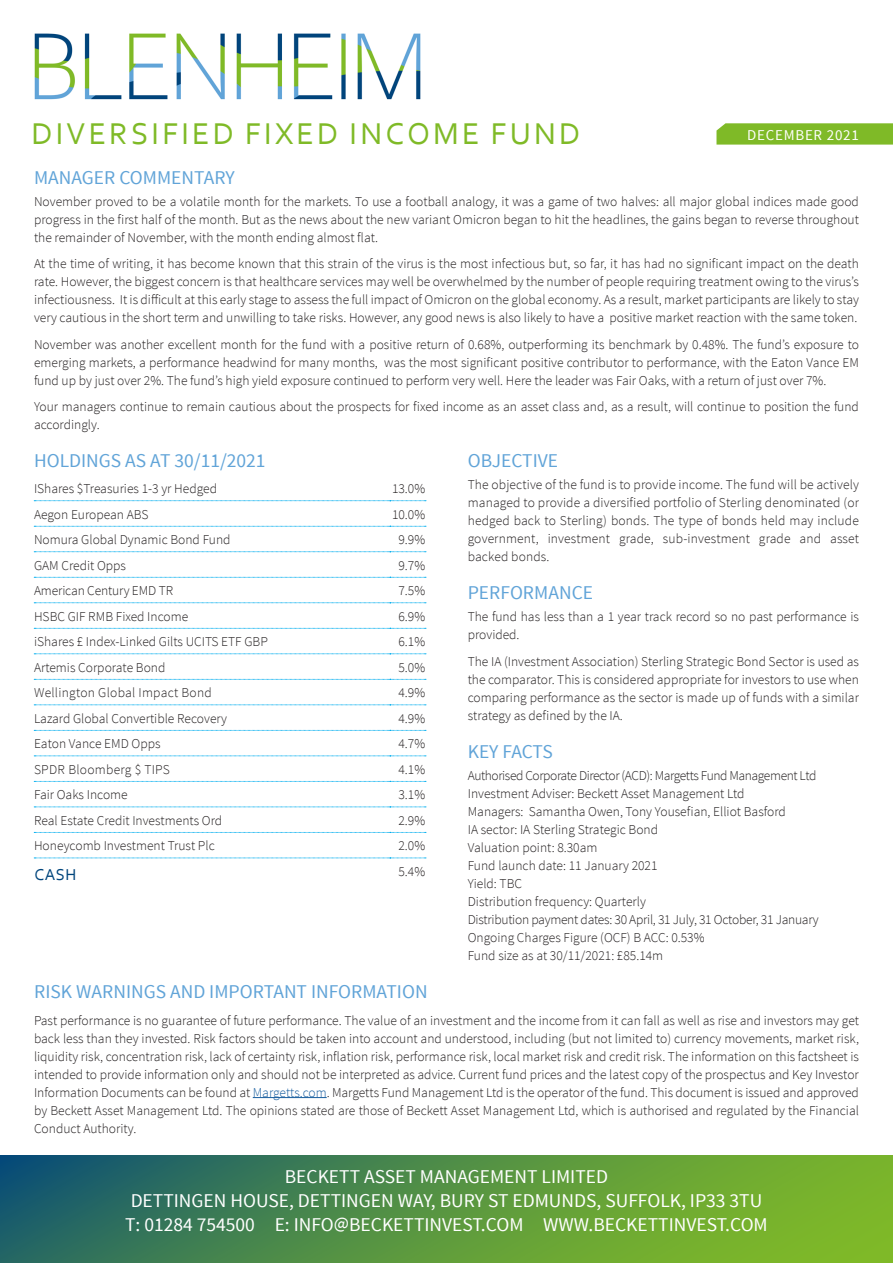
<style>
.page{position:relative;width:893px;height:1263px;background:#fff}
.page>*{position:absolute;margin:0;border:0;box-sizing:border-box;transform-origin:0 0}
.t1{font:31.5px "Corbel";letter-spacing:.1em;color:#7fba27}
.White_text_footer{font:19.5px "Source Sans Pro";color:#fff}
.Front_left_headings{font:19.5px "Source Sans Pro";color:#61a4d8}
.Front_page_main_text{font:19.5px "Source Sans Pro";color:#61a4d8}
.Table_headings___CAS{font:16.5px "Corbel";color:#00457c}
.White_text_green_blo{font:15px "Source Sans Pro";letter-spacing:.05em;color:#fff}
.Front_page_main_text-2{font:300 13.5px/18px "Source Sans Pro";color:#231f20;text-align:justify}
.Table_text{font:300 13.5px "Source Sans Pro";color:#231f20}
.Front_page_main_text-3{font:300 13.5px "Source Sans Pro";letter-spacing:-.02em;color:#231f20}
.Front_page_main_text-4{font:300 13.5px "Source Sans Pro";letter-spacing:-.03em;color:#231f20}
.Table_text-2{font:300 13.5px "Source Sans Pro";letter-spacing:.02em;color:#231f20}
.s1{color:#175d9e}
</style>
<div class="page">
<svg style="left:0;top:1155px;width:893px;height:108px;background:#529044"></svg>
<img style="left:34px;top:33px;width:387px;height:67px">
<svg style="left:34px;top:602px;width:392px;height:1px"></svg>
<svg style="left:34px;top:628px;width:392px;height:1px"></svg>
<svg style="left:34px;top:653px;width:392px;height:1px"></svg>
<svg style="left:34px;top:679px;width:392px;height:1px"></svg>
<svg style="left:34px;top:705px;width:392px;height:1px"></svg>
<svg style="left:34px;top:730px;width:392px;height:1px"></svg>
<svg style="left:34px;top:781px;width:392px;height:1px"></svg>
<svg style="left:34px;top:756px;width:392px;height:1px"></svg>
<svg style="left:34px;top:577px;width:392px;height:1px"></svg>
<svg style="left:34px;top:551px;width:392px;height:1px"></svg>
<svg style="left:34px;top:526px;width:392px;height:1px"></svg>
<svg style="left:34px;top:500px;width:392px;height:1px"></svg>
<svg style="left:34px;top:832px;width:392px;height:1px"></svg>
<svg style="left:34px;top:858px;width:392px;height:1px"></svg>
<svg style="left:34px;top:807px;width:392px;height:1px"></svg>
<hr style="left:253px;top:1097px;width:74px;height:1px;background:#175d9e">
<svg style="left:716px;top:123px;width:177px;height:22px;background:#84bd30"></svg>
<p class="t1" style="left:31px;top:114px;width:550px">DIVERSIFIED FIXED INCOME FUND</p>
<p class="White_text_green_blo" style="left:747px;top:125px;width:113px">DECEMBER 2021</p>
<p class="Front_left_headings" style="left:34px;top:165px;width:202px">MANAGER COMMENTARY</p>
<p class="Front_page_main_text-2" style="left:34px;top:193px;width:826px">November proved to be a volatile month for the markets. To use a football analogy, it was a game of two halves: all major global indices made good progress in the first half of the month. But as the news about the new variant Omicron began to hit the headlines, the gains began to reverse throughout the remainder of November, with the month ending almost flat.</p>
<p class="Front_page_main_text-2" style="left:34px;top:255px;width:826px">At the time of writing, it has become known that this strain of the virus is the most infectious but, so far, it has had no significant impact on the death rate. However, the biggest concern is that healthcare services may well be overwhelmed by the number of people requiring treatment owing to the virus’s infectiousness. It is difficult at this early stage to assess the full impact of Omicron on the global economy. As a result, market participants are likely to stay very cautious in the short term and unwilling to take risks. However, any good news is also likely to have a positive market reaction with the same token.</p>
<p class="Front_page_main_text-2" style="left:34px;top:336px;width:826px">November was another excellent month for the fund with a positive return of 0.68%, outperforming its benchmark by 0.48%. The fund’s exposure to emerging markets, a performance headwind for many months, was the most significant positive contributor to performance, with the Eaton Vance EM fund up by just over 2%. The fund’s high yield exposure continued to perform very well. Here the leader was Fair Oaks, with a return of just over 7%.</p>
<p class="Front_page_main_text-2" style="left:34px;top:398px;width:826px">Your managers continue to remain cautious about the prospects for fixed income as an asset class and, as a result, will continue to position the fund accordingly.</p>
<p class="Front_left_headings" style="left:34px;top:448px;width:233px">HOLDINGS AS AT 30/11/2021</p>
<p class="Table_text" style="left:34px;top:480px;width:184px">IShares $Treasuries 1-3 yr Hedged</p>
<p class="Table_text" style="left:392px;top:480px;width:35px">13.0%</p>
<p class="Table_text" style="left:34px;top:506px;width:116px">Aegon European ABS</p>
<p class="Table_text" style="left:392px;top:506px;width:35px">10.0%</p>
<p class="Table_text" style="left:34px;top:531px;width:198px">Nomura Global Dynamic Bond Fund</p>
<p class="Table_text" style="left:398px;top:531px;width:28px">9.9%</p>
<p class="Table_text" style="left:34px;top:557px;width:94px">GAM Credit Opps</p>
<p class="Table_text" style="left:398px;top:557px;width:28px">9.7%</p>
<p class="Table_text" style="left:34px;top:582px;width:141px">American Century EMD TR</p>
<p class="Table_text" style="left:398px;top:582px;width:28px">7.5%</p>
<p class="Table_text" style="left:34px;top:608px;width:156px">HSBC GIF RMB Fixed Income</p>
<p class="Table_text" style="left:398px;top:608px;width:28px">6.9%</p>
<p class="Table_text" style="left:34px;top:633px;width:235px">iShares £ Index-Linked Gilts UCITS ETF GBP</p>
<p class="Table_text" style="left:398px;top:633px;width:28px">6.1%</p>
<p class="Table_text" style="left:34px;top:659px;width:133px">Artemis Corporate Bond</p>
<p class="Table_text" style="left:398px;top:659px;width:28px">5.0%</p>
<p class="Table_text-2" style="left:34px;top:684px;width:179px">Wellington Global Impact Bond</p>
<p class="Table_text" style="left:398px;top:684px;width:28px">4.9%</p>
<p class="Table_text" style="left:34px;top:710px;width:195px">Lazard Global Convertible Recovery</p>
<p class="Table_text" style="left:398px;top:710px;width:28px">4.9%</p>
<p class="Table_text" style="left:34px;top:735px;width:128px">Eaton Vance EMD Opps</p>
<p class="Table_text" style="left:398px;top:735px;width:28px">4.7%</p>
<p class="Table_text-2" style="left:34px;top:761px;width:137px">SPDR Bloomberg $ TIPS</p>
<p class="Table_text" style="left:398px;top:761px;width:28px">4.1%</p>
<p class="Table_text" style="left:34px;top:786px;width:95px">Fair Oaks Income</p>
<p class="Table_text" style="left:398px;top:786px;width:28px">3.1%</p>
<p class="Table_text" style="left:34px;top:812px;width:190px">Real Estate Credit Investments Ord</p>
<p class="Table_text" style="left:398px;top:812px;width:28px">2.9%</p>
<p class="Table_text" style="left:34px;top:837px;width:182px">Honeycomb Investment Trust Plc</p>
<p class="Table_text" style="left:398px;top:837px;width:28px">2.0%</p>
<p class="Table_headings___CAS" style="left:34px;top:864px;width:44px">CASH</p>
<p class="Table_text" style="left:398px;top:863px;width:28px">5.4%</p>
<p class="Front_left_headings" style="left:468px;top:448px;width:92px">OBJECTIVE</p>
<p class="Front_page_main_text-2" style="left:468px;top:476px;width:393px">The objective of the fund is to provide income. The fund will be actively managed to provide a diversified portfolio of Sterling denominated (or hedged back to Sterling) bonds. The type of bonds held may include government, investment grade, sub-investment grade and asset backed bonds.</p>
<p class="Front_left_headings" style="left:468px;top:580px;width:127px">PERFORMANCE</p>
<p class="Front_page_main_text-2" style="left:468px;top:608px;width:393px">The fund has less than a 1 year track record so no past performance is provided.</p>
<p class="Front_page_main_text-2" style="left:468px;top:652px;width:393px">The IA (Investment Association) Sterling Strategic Bond Sector is used as the comparator. This is considered appropriate for investors to use when comparing performance as the sector is made up of funds with a similar strategy as defined by the IA.</p>
<p class="Front_left_headings" style="left:468px;top:739px;width:87px">KEY FACTS</p>
<p class="Front_page_main_text-4" style="left:468px;top:767px;width:350px">Authorised Corporate Director (ACD): Margetts Fund Management Ltd</p>
<p class="Front_page_main_text-2" style="left:468px;top:785px;width:278px">Investment Adviser: Beckett Asset Management Ltd</p>
<p class="Front_page_main_text-2" style="left:468px;top:803px;width:320px">Managers: Samantha Owen, Tony Yousefian, Elliot Basford</p>
<p class="Front_page_main_text-2" style="left:468px;top:821px;width:192px">IA sector: IA Sterling Strategic Bond</p>
<p class="Front_page_main_text-2" style="left:468px;top:839px;width:131px">Valuation point: 8.30am</p>
<p class="Front_page_main_text-2" style="left:468px;top:857px;width:191px">Fund launch date: 11 January 2021</p>
<p class="Front_page_main_text-2" style="left:468px;top:875px;width:56px">Yield: TBC</p>
<p class="Front_page_main_text-2" style="left:468px;top:893px;width:180px">Distribution frequency: Quarterly</p>
<p class="Front_page_main_text-3" style="left:468px;top:911px;width:352px">Distribution payment dates: 30 April, 31 July, 31 October, 31 January</p>
<p class="Front_page_main_text-2" style="left:468px;top:929px;width:238px">Ongoing Charges Figure (OCF) B ACC: 0.53%</p>
<p class="Front_page_main_text-2" style="left:468px;top:947px;width:197px">Fund size as at 30/11/2021: £85.14m</p>
<p class="Front_page_main_text" style="left:34px;top:979px;width:395px">RISK WARNINGS AND IMPORTANT INFORMATION</p>
<p class="Front_page_main_text-2" style="left:34px;top:1011px;width:826px">Past performance is no guarantee of future performance. The value of an investment and the income from it can fall as well as rise and investors may get back less than they invested. Risk factors should be taken into account and understood, including (but not limited to) currency movements, market risk, liquidity risk, concentration risk, lack of certainty risk, inflation risk, performance risk, local market risk and credit risk. The information on this factsheet is intended to provide information only and should not be interpreted as advice. Current fund prices and the latest copy of the prospectus and Key Investor Information Documents can be found at <span class="s1">Margetts.com</span>. Margetts Fund Management Ltd is the operator of the fund. This document is issued and approved by Beckett Asset Management Ltd. The opinions stated are those of Beckett Asset Management Ltd, which is authorised and regulated by the Financial Conduct Authority.</p>
<p class="White_text_footer" style="left:285px;top:1164px;width:325px">BECKETT ASSET MANAGEMENT LIMITED</p>
<p class="White_text_footer" style="left:131px;top:1188px;width:633px">DETTINGEN HOUSE, DETTINGEN WAY, BURY ST EDMUNDS, SUFFOLK, IP33 3TU</p>
<p class="White_text_footer" style="left:125px;top:1212px;width:644px">T: 01284 754500 E: INFO@BECKETTINVEST.COM WWW.BECKETTINVEST.COM</p>
</div>
